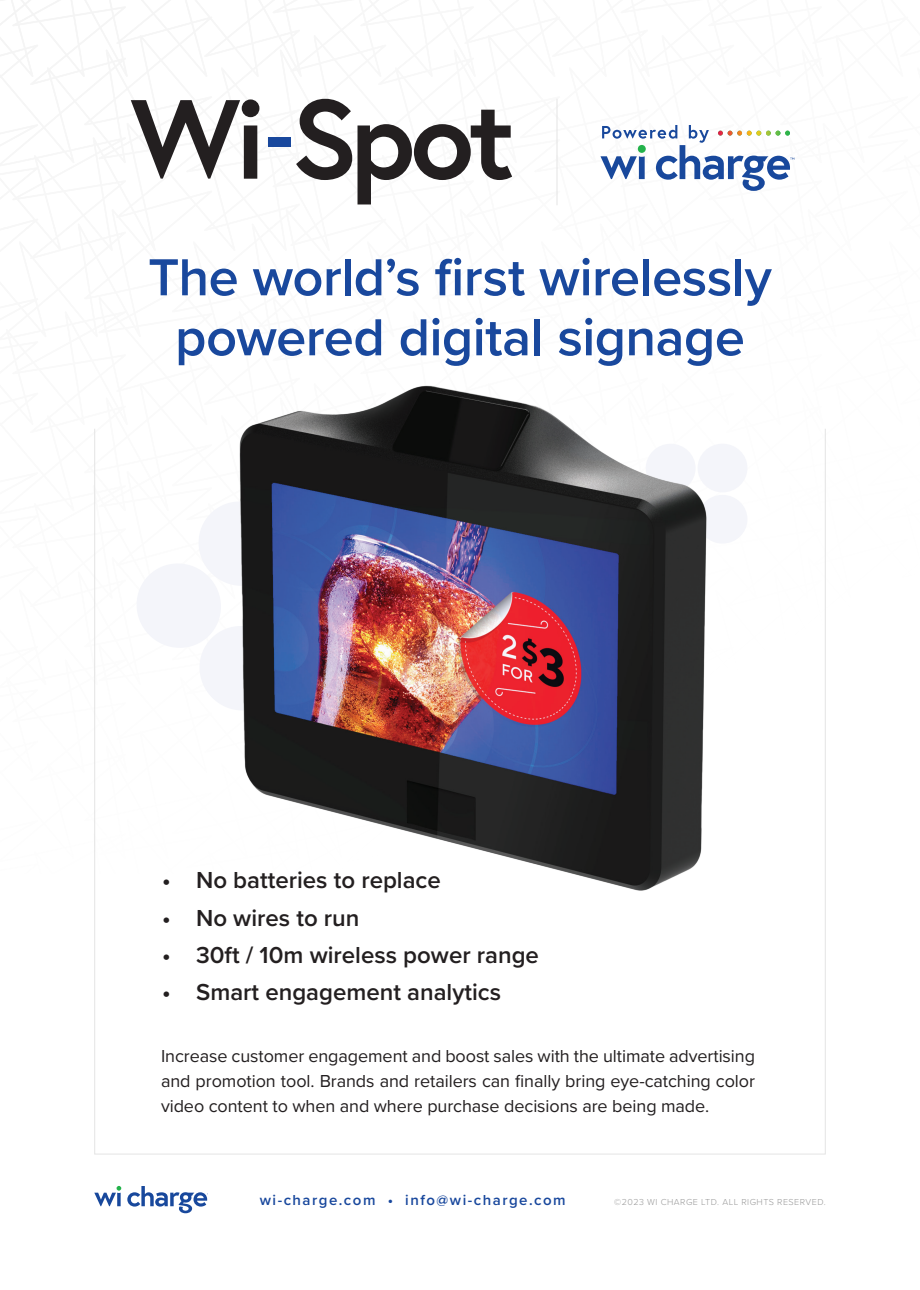
<style>
.page{position:relative;width:920px;height:1290px;background:#fff}
.page>*{position:absolute;margin:0;border:0;box-sizing:border-box;transform-origin:0 0}
.t1{font:600 54px/60px "Proxima Nova";letter-spacing:-.01em;color:#19489d;text-align:center}
.t2{font:600 24px "Proxima Nova";color:#231f20}
.t3{font:18px/24.8px "Proxima Nova";letter-spacing:-.005em;color:#231f20;text-align:justify}
.t4{font:600 15px "Proxima Nova";letter-spacing:.1em;color:#19489d}
.t5{font:300 9px "Proxima Nova";letter-spacing:.05em;color:#999}
</style>
<div class="page">
<svg style="left:137px;top:513px;width:75px;height:184px"></svg>
<div style="left:698px;top:495px;width:49px;height:49px;background:#f4f5fa;border-radius:50%"></div>
<div style="left:698px;top:444px;width:49px;height:48px;background:#f4f5fa;border-radius:50%"></div>
<hr style="left:557px;top:99px;width:1px;height:106px;background:#e4e4e4">
<svg style="left:600px;top:125px;width:194px;height:66px"></svg>
<img style="left:212px;top:385px;width:495px;height:506px">
<svg style="left:296px;top:99px;width:216px;height:105px"></svg>
<div style="left:268px;top:137px;width:22px;height:10px;background:#19489d"></div>
<svg style="left:131px;top:99px;width:128px;height:80px"></svg>
<svg style="left:127px;top:1186px;width:80px;height:27px"></svg>
<svg style="left:94px;top:1186px;width:27px;height:20px"></svg>
<h1 class="t1" style="left:148px;top:246px;width:625px">The world’s first wirelessly powered digital signage</h1>
<h2 class="t2" style="left:162px;top:862px;width:280px">• No batteries to replace</h2>
<h2 class="t2" style="left:162px;top:900px;width:199px">• No wires to run</h2>
<h2 class="t2" style="left:162px;top:937px;width:378px">• 30ft / 10m wireless power range</h2>
<h2 class="t2" style="left:162px;top:974px;width:341px">• Smart engagement analytics</h2>
<p class="t3" style="left:161px;top:1043px;width:595px">Increase customer engagement and boost sales with the ultimate advertising and promotion tool. Brands and retailers can finally bring eye-catching color video content to when and where purchase decisions are being made.</p>
<p class="t4" style="left:260px;top:1188px;width:307px">wi-charge.com • info@wi-charge.com</p>
<p class="t5" style="left:614px;top:1195px;width:213px">©2023 WI CHARGE LTD. ALL RIGHTS RESERVED.</p>
</div>
